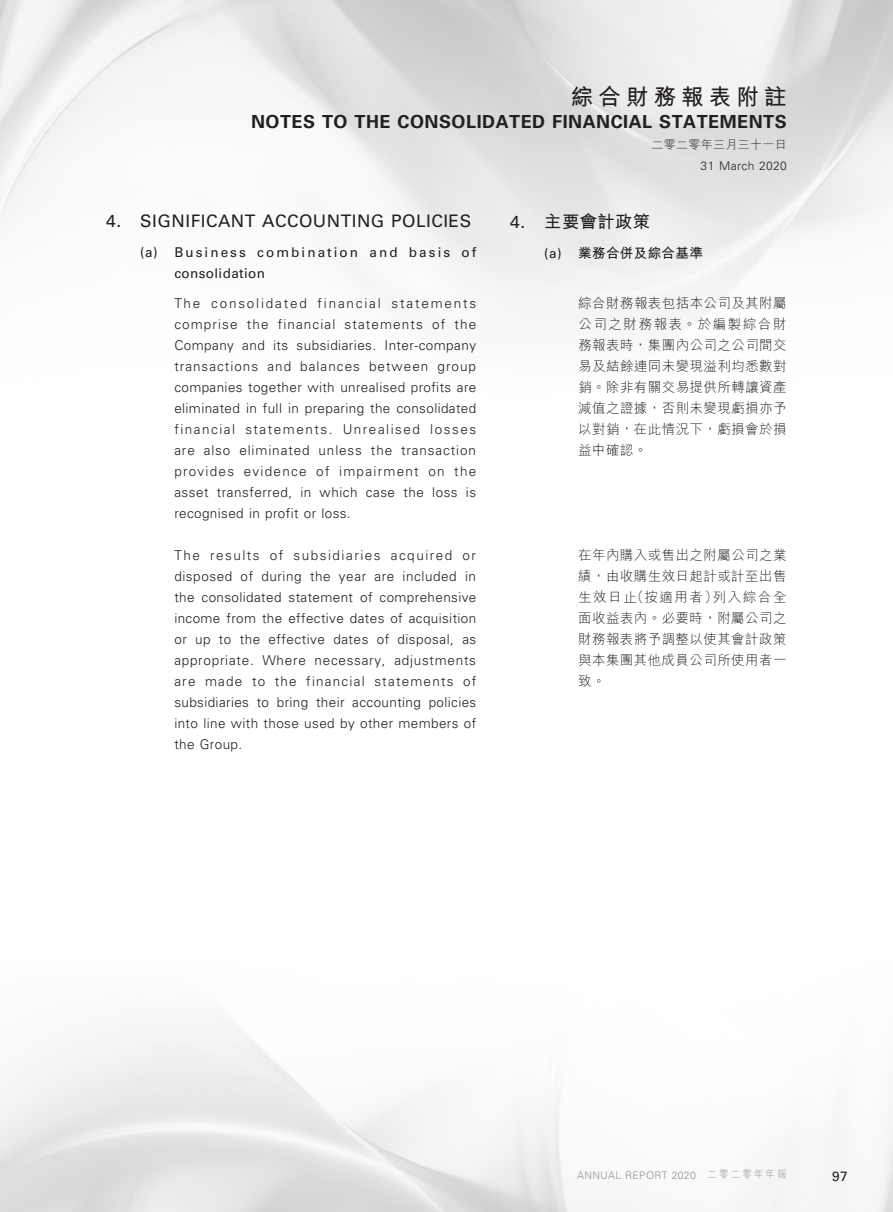
<style>
.page{position:relative;width:893px;height:1212px;background:#fff}
.page>*{position:absolute;margin:0;border:0;box-sizing:border-box;transform-origin:0 0}
.t1{font:700 22.5px "M Hei HK";letter-spacing:.23em;color:#231f20}
.t2{font:700 18px "Univers";letter-spacing:.03em;color:#231f20}
.t3{font:17.25px "Univers";color:#231f20}
.t4{font:700 17.25px "M Hei HK";letter-spacing:.03em;color:#231f20}
.t5{font:300 13.5px/21px "Univers";letter-spacing:.03em;color:#231f20;text-align:justify}
.t6{font:300 13.5px/21px "M Hei HK";letter-spacing:.03em;color:#231f20;text-align:justify}
.t7{font:13.5px/21px "Univers";letter-spacing:.155em;color:#231f20}
.t8{font:700 13.5px "M Hei HK";letter-spacing:.03em;color:#231f20}
.t9{font:300 12px "M Hei HK";letter-spacing:.03em;color:#231f20}
.t10{font:300 12px "Univers";letter-spacing:.03em;color:#231f20}
.t11{font:300 10.5px "Univers";letter-spacing:.03em;color:#939598}
.s1{font-family:"Univers";font-weight:400}
.s2{font-family:"M Hei HK"}
</style>
<div class="page">
<h1 class="t1" style="left:571px;top:81px;width:217px">綜合財務報表附註</h1>
<h2 class="t2" style="left:251px;top:111px;width:537px">NOTES TO THE CONSOLIDATED FI NANCIAL STATEMENTS</h2>
<p class="t9" style="left:651px;top:136px;width:137px">二零二零年三月三十一日</p>
<p class="t10" style="left:701px;top:158px;width:88px">31 March 2020</p>
<p class="t3" style="left:106px;top:211px;width:58px">4. Significant</p>
<p class="t3" style="left:262px;top:211px;width:26px">Accounting</p>
<p class="t3" style="left:391px;top:211px;width:22px">Policies</p>
<p class="t7" style="left:174px;top:242px;width:304px;text-indent:-34px">(a) Business combination and basis of consolidation</p>
<p class="t5" style="left:174px;top:292px;width:304px">The consolidated financial statements comprise the financial statements of the Company and its subsidiaries. Inter-company transactions and balances between group companies together with unrealised profits are eliminated in full in preparing the consolidated financial statements. Unrealised losses are also eliminated unless the transaction provides evidence of impairment on the asset transferred, in which case the loss is recognised in profit or loss.</p>
<p class="t5" style="left:174px;top:544px;width:304px">The results of subsidiaries acquired or disposed of during the year are included in the consolidated statement of comprehensive income from the effective dates of acquisition or up to the effective dates of disposal, as appropriate. Where necessary, adjustments are made to the financial statements of subsidiaries to bring their accounting policies into line with those used by other members of the Group.</p>
<p class="t4" style="left:510px;top:209px;width:141px"><span class="s1">4.</span> 主要會計政策</p>
<p class="t8" style="left:544px;top:243px;width:160px"><span class="s1">(a)</span> 業務合併及綜合基準</p>
<p class="t6" style="left:578px;top:292px;width:210px">綜合財務報表包括本公司及其附屬公司之財務報表。於編製綜合財務報表時，集團內公司之公司間交易及結餘連同未變現溢利均悉數對銷。除非有關交易提供所轉讓資產減值之證據，否則未變現虧損亦予以對銷，在此情況下，虧損會於損益中確認。</p>
<p class="t6" style="left:578px;top:544px;width:210px">在年內購入或售出之附屬公司之業績，由收購生效日起計或計至出售生效日止（按適用者）列入綜合全面收益表內。必要時，附屬公司之財務報表將予調整以使其會計政策與本集團其他成員公司所使用者一致。</p>
<p class="t11" style="left:577px;top:1168px;width:211px">ANNUAL REPORT 2020 <span class="s2">二零二零年年報</span></p>
<p class="t7" style="left:832px;top:1166px;width:17px">97</p>
</div>
